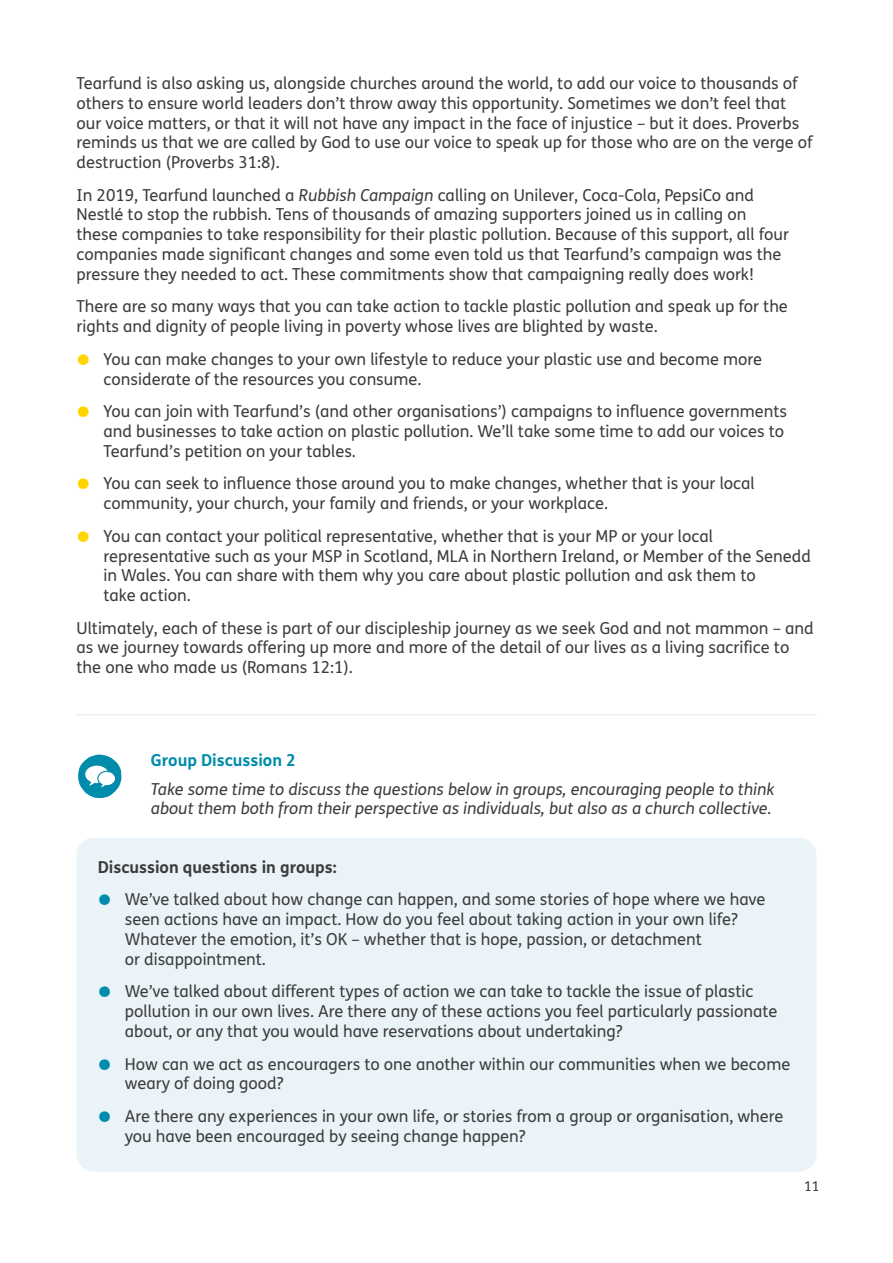
<style>
.page{position:relative;width:893px;height:1263px;background:#fff}
.page>*{position:absolute;margin:0;border:0;box-sizing:border-box;transform-origin:0 0}
.t1{font:16.5px/19.8px "FS Me";color:#3c3c3b}
.t2{font:italic 16.5px/19.8px "FS Me";color:#3c3c3b}
.t3{font:700 16.5px "FS Me";color:#3c3c3b}
.t4{font:700 16.5px "FS Me";color:#008caa}
.t5{font:13.5px "FS Me";color:#3c3c3b}
.s1{font-style:italic}
.s2{font-weight:700;font-size:38.85px;color:#ffd500}
.s3{font-weight:700;font-size:38.85px;color:#008caa}
</style>
<div class="page">
<svg style="left:78px;top:754px;width:44px;height:44px"></svg>
<div style="left:77px;top:838px;width:739px;height:333px;background:#eaf3f8;border-radius:17px"></div>
<hr style="left:77px;top:714px;width:739px;height:1px;background:#eee">
<p class="t1" style="left:77px;top:73px;width:738px">Tearfund is also asking us, alongside churches around the world, to add our voice to thousands of others to ensure world leaders don’t throw away this opportunity. Sometimes we don’t feel that our voice matters, or that it will not have any impact in the face of injustice – but it does. Proverbs reminds us that we are called by God to use our voice to speak up for those who are on the verge of destruction (Proverbs 31:8).</p>
<p class="t1" style="left:77px;top:185px;width:714px">In 2019, Tearfund launched a <span class="s1">Rubbish Campaign</span> calling on Unilever, Coca-Cola, PepsiCo and Nestlé to stop the rubbish. Tens of thousands of amazing supporters joined us in calling on these companies to take responsibility for their plastic pollution. Because of this support, all four companies made significant changes and some even told us that Tearfund’s campaign was the pressure they needed to act. These commitments show that campaigning really does work!</p>
<p class="t1" style="left:77px;top:296px;width:713px">There are so many ways that you can take action to tackle plastic pollution and speak up for the rights and dignity of people living in poverty whose lives are blighted by waste.</p>
<p class="t1" style="left:104px;top:349px;width:660px;text-indent:-27px"><span class="s2">•</span> You can make changes to your own lifestyle to reduce your plastic use and become more considerate of the resources you consume.</p>
<p class="t1" style="left:104px;top:401px;width:685px;text-indent:-27px"><span class="s2">•</span> You can join with Tearfund’s (and other organisations’) campaigns to influence governments and businesses to take action on plastic pollution. We’ll take some time to add our voices to<br>Tearfund’s petition on your tables.</p>
<p class="t1" style="left:104px;top:473px;width:653px;text-indent:-27px"><span class="s2">•</span> You can seek to influence those around you to make changes, whether that is your local community, your church, your family and friends, or your workplace.</p>
<p class="t1" style="left:104px;top:526px;width:709px;text-indent:-27px"><span class="s2">•</span> You can contact your political representative, whether that is your MP or your local representative such as your MSP in Scotland, MLA in Northern Ireland, or Member of the Senedd in Wales. You can share with them why you care about plastic pollution and ask them to<br>take action.</p>
<p class="t1" style="left:77px;top:618px;width:739px">Ultimately, each of these is part of our discipleship journey as we seek God and not mammon – and as we journey towards offering up more and more of the detail of our lives as a living sacrifice to the one who made us (Romans 12:1).</p>
<p class="t4" style="left:151px;top:748px;width:147px">Group Discussion 2</p>
<p class="t2" style="left:151px;top:778px;width:625px">Take some time to discuss the questions below in groups, encouraging people to think about them both from their perspective as individuals, but also as a church collective.</p>
<p class="t3" style="left:98px;top:854px;width:240px">Discussion questions in groups:</p>
<p class="t1" style="left:125px;top:889px;width:642px;text-indent:-27px"><span class="s3">•</span> We’ve talked about how change can happen, and some stories of hope where we have seen actions have an impact. How do you feel about taking action in your own life?<br>Whatever the emotion, it’s OK – whether that is hope, passion, or detachment<br>or disappointment.</p>
<p class="t1" style="left:125px;top:981px;width:654px;text-indent:-27px"><span class="s3">•</span> We’ve talked about different types of action we can take to tackle the issue of plastic pollution in our own lives. Are there any of these actions you feel particularly passionate about, or any that you would have reservations about undertaking?</p>
<p class="t1" style="left:125px;top:1053px;width:667px;text-indent:-27px"><span class="s3">•</span> How can we act as encouragers to one another within our communities when we become weary of doing good?</p>
<p class="t1" style="left:125px;top:1106px;width:660px;text-indent:-27px"><span class="s3">•</span> Are there any experiences in your own life, or stories from a group or organisation, where you have been encouraged by seeing change happen?</p>
<p class="t5" style="left:804px;top:1177px;width:17px">11</p>
</div>
